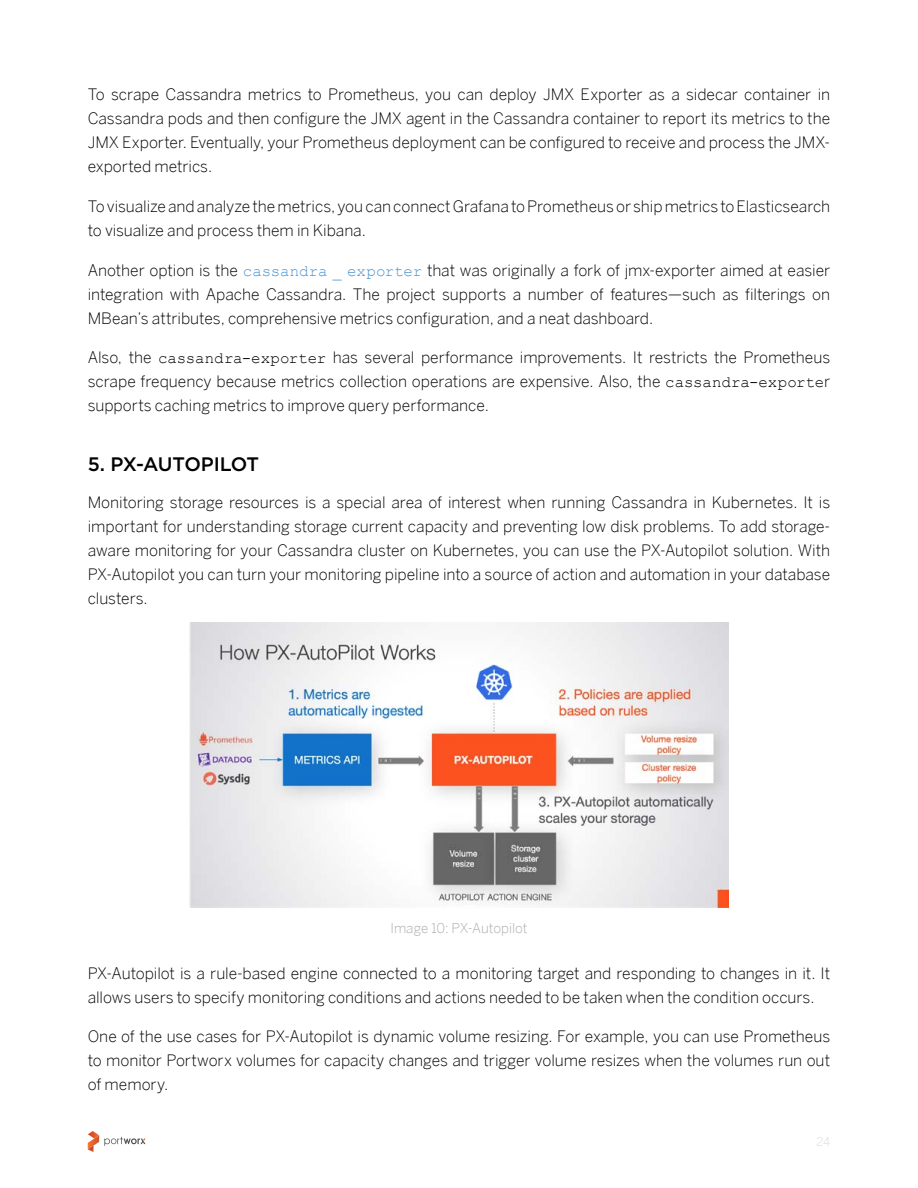
<style>
.page{position:relative;width:918px;height:1188px;background:#fff}
.page>*{position:absolute;margin:0;border:0;box-sizing:border-box;transform-origin:0 0}
.t1{font:500 19.5px "Gotham";letter-spacing:-.03em;color:#000}
.t2{font:300 15.75px/24px "Benton Sans";letter-spacing:-.005em;color:#000;text-align:justify}
.t3{font:300 13.5px "Benton Sans";letter-spacing:-.005em;color:#ababab}
.t4{font:300 12px "Benton Sans";color:#d9d9d9}
.s1{font-family:"Courier New";font-weight:400;color:#4a94d1}
.s2{font-family:"Courier New";font-weight:400}
</style>
<div class="page">
<svg style="left:88px;top:1131px;width:58px;height:21px"></svg>
<img style="left:189px;top:623px;width:540px;height:285px">
<p class="t2" style="left:88px;top:82px;width:744px">To scrape Cassandra metrics to Prometheus, you can deploy JMX Exporter as a sidecar container in Cassandra pods and then configure the JMX agent in the Cassandra container to report its metrics to the JMX Exporter. Eventually, your Prometheus deployment can be configured to receive and process the JMX&shy;exported metrics.</p>
<p class="t2" style="left:88px;top:194px;width:744px">To visualize and analyze the metrics, you can connect Grafana to Prometheus or ship metrics to Elasticsearch to visualize and process them in Kibana.</p>
<p class="t2" style="left:88px;top:258px;width:744px">Another option is the <span class="s1">cassandra _ exporter</span> that was originally a fork of jmx-exporter aimed at easier integration with Apache Cassandra. The project supports a number of features—such as filterings on MBean’s attributes, comprehensive metrics configuration, and a neat dashboard.</p>
<p class="t2" style="left:88px;top:346px;width:744px">Also, the <span class="s2">cassandra-exporter</span> has several performance improvements. It restricts the Prometheus scrape frequency because metrics collection operations are expensive. Also, the <span class="s2">cassandra-exporte</span>r supports caching metrics to improve query performance.</p>
<p class="t1" style="left:88px;top:451px;width:173px">5. PX-AUTOPILOT</p>
<p class="t2" style="left:88px;top:490px;width:744px">Monitoring storage resources is a special area of interest when running Cassandra in Kubernetes. It is important for understanding storage current capacity and preventing low disk problems. To add storage&shy;aware monitoring for your Cassandra cluster on Kubernetes, you can use the PX-Autopilot solution. With PX-Autopilot you can turn your monitoring pipeline into a source of action and automation in your database clusters.</p>
<p class="t3" style="left:390px;top:920px;width:139px">Image 10: PX-Autopilot</p>
<p class="t2" style="left:88px;top:961px;width:744px">PX-Autopilot is a rule-based engine connected to a monitoring target and responding to changes in it. It allows users to specify monitoring conditions and actions needed to be taken when the condition occurs.</p>
<p class="t2" style="left:88px;top:1025px;width:744px">One of the use cases for PX-Autopilot is dynamic volume resizing. For example, you can use Prometheus to monitor Portworx volumes for capacity changes and trigger volume resizes when the volumes run out of memory.</p>
<p class="t4" style="left:817px;top:1134px;width:15px">24</p>
</div>
